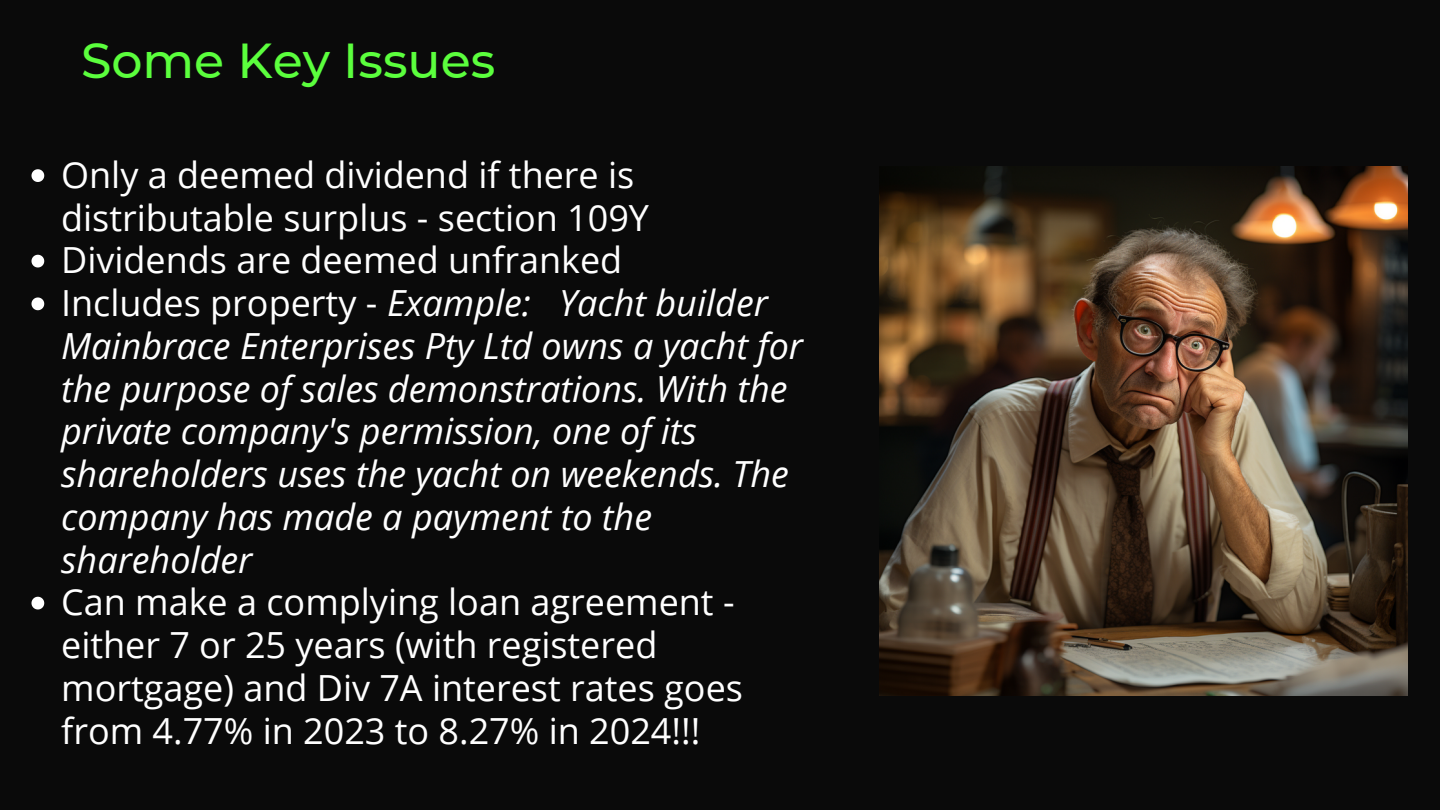
<style>
.page{position:relative;width:1440px;height:810px;background:#0a0a0a}
.page>*{position:absolute;margin:0;border:0;box-sizing:border-box;transform-origin:0 0}
.t1{font:500 49px "Montserrat";color:#5bff3d}
.t2{font:italic 36px/42.8px "Open Sans";color:#fff}
.t3{font:36px/42.8px "Open Sans";color:#fff}
.s1{font-style:normal}
</style>
<div class="page">
<img style="left:879px;top:167px;width:529px;height:528px">
<svg style="left:31px;top:169px;width:13px;height:13px"></svg>
<svg style="left:31px;top:255px;width:13px;height:12px"></svg>
<svg style="left:31px;top:297px;width:13px;height:13px"></svg>
<svg style="left:31px;top:597px;width:13px;height:12px"></svg>
<p class="t1" style="left:81px;top:30px;width:416px">Some Key Issues</p>
<p class="t3" style="left:61px;top:153px;width:589px">Only a deemed dividend if there is distributable surplus - section 109Y</p>
<p class="t3" style="left:61px;top:238px;width:563px">Dividends are deemed unfranked</p>
<p class="t2" style="left:61px;top:281px;width:743px"><span class="s1">Includes property -</span> Example: Yacht builder Mainbrace Enterprises Pty Ltd owns a yacht for the purpose of sales demonstrations. With the private company's permission, one of its shareholders uses the yacht on weekends. The company has made a payment to the shareholder</p>
<p class="t3" style="left:61px;top:580px;width:683px">Can make a complying loan agreement - either 7 or 25 years (with registered mortgage) and Div 7A interest rates goes from 4.77% in 2023 to 8.27% in 2024!!!</p>
</div>
